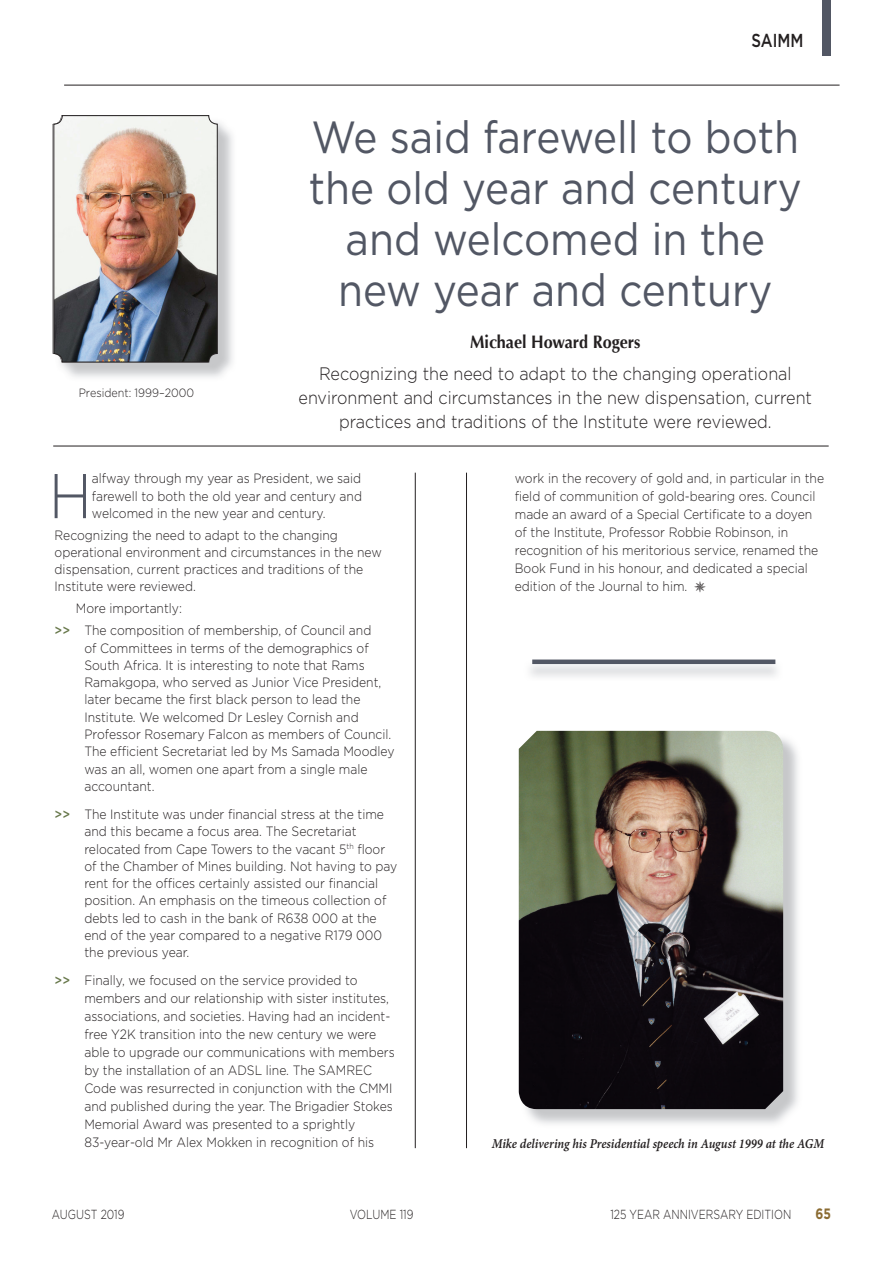
<style>
.page{position:relative;width:894px;height:1265px;background:#fff}
.page>*{position:absolute;margin:0;border:0;box-sizing:border-box;transform-origin:0 0}
.t1{font:300 63px "Gotham";color:#525764;scale:.9 1}
.t2{font:45px/51px "Gotham HTF";color:#525764;text-align:center;scale:.9 1}
.t3{font:500 18.75px "Gotham";color:#231f20;scale:.8 1}
.t4{font:300 18px/24px "Gotham";color:#231f20;text-align:center;scale:.9 1}
.t5{font:700 18px "Optima";color:#231f20;scale:.9 1}
.t6{font:700 15px "Gotham";color:#8b6c33;scale:.8 1}
.t7{font:300 13.5px/17.2px "Gotham";color:#231f20;scale:.9 1}
.t8{font:13.5px "Minion Pro Semibold It Capt";letter-spacing:-.005em;color:#231f20;scale:.9 1}
.t9{font:300 13.2px "Gotham";color:#231f20;scale:.8 1}
.t10{font:300 12px "Gotham";color:#231f20;scale:.9 1}
.s1{font-weight:500;color:#67774a}
</style>
<div class="page">
<hr style="left:64px;top:85px;width:775px;height:1px;background:#231f20">
<div style="left:822px;top:0;width:8px;height:56px;background:#525764"></div>
<hr style="left:466px;top:472px;width:1px;height:675px;background:#231f20">
<hr style="left:415px;top:472px;width:1px;height:675px;background:#231f20">
<hr style="left:53px;top:445px;width:775px;height:1px;background:#231f20">
<img style="left:60px;top:122px;width:173px;height:255px">
<img style="left:56px;top:117px;width:161px;height:245px">
<div style="left:54px;top:115px;width:163px;height:247px;border:1px solid #231f20;border-radius:9px"></div>
<img style="left:526px;top:738px;width:272px;height:386px">
<img style="left:518px;top:730px;width:265px;height:378px">
<div style="left:532px;top:659px;width:243px;height:5px;background:#525764"></div>
<p class="t10" style="left:79px;top:385px;width:130px">President: 1999–2000</p>
<h3 class="t3" style="left:751px;top:28px;width:67px">SAIMM</h3>
<h2 class="t2" style="left:309px;top:111px;width:549px">We said farewell to both the old year and century and welcomed in the new year and century</h2>
<h3 class="t5" style="left:470px;top:331px;width:191px">Michael Howard Rogers</h3>
<h3 class="t4" style="left:298px;top:361px;width:572px">Recognizing the need to adapt to the changing operational environment and circumstances in the new dispensation, current practices and traditions of the Institute were reviewed.</h3>
<h1 class="t1" style="left:49px;top:456px;width:49px">H</h1>
<p class="t7" style="left:92px;top:469px;width:301px;text-align:justify">alfway through my year as President, we said farewell to both the old year and century and welcomed in the new year and century.</p>
<p class="t7" style="left:55px;top:526px;width:365px">Recognizing the need to adapt to the changing operational environment and circumstances in the new dispensation, current practices and traditions of the Institute were reviewed.</p>
<p class="t7" style="left:55px;top:596px;width:353px;line-height:22.2px;text-indent:21px">More importantly:<br><span class="s1">&gt;&gt;</span> The composition of membership, of Council and</p>
<p class="t7" style="left:84px;top:638px;width:346px">of Committees in terms of the demographics of South Africa. It is interesting to note that Rams Ramakgopa, who served as Junior Vice President, later became the first black person to lead the Institute. We welcomed Dr Lesley Cornish and Professor Rosemary Falcon as members of Council.<br>The efficient Secretariat led by Ms Samada Moodley was an all, women one apart from a single male accountant.</p>
<p class="t7" style="left:84px;top:805px;width:349px;text-indent:-30px"><span class="s1">&gt;&gt;</span> The Institute was under financial stress at the time and this became a focus area. The Secretariat relocated from Cape Towers to the vacant 5<sup>th</sup> floor of the Chamber of Mines building. Not having to pay rent for the offices certainly assisted our financial position. An emphasis on the timeous collection of debts led to cash in the bank of R638 000 at the end of the year compared to a negative R179 000 the previous year.</p>
<p class="t7" style="left:84px;top:970px;width:346px;line-height:18px;text-indent:-30px"><span class="s1">&gt;&gt;</span> Finally, we focused on the service provided to members and our relationship with sister institutes, associations, and societies. Having had an incident&shy;free Y2K transition into the new century we were able to upgrade our communications with members by the installation of an ADSL line. The SAMREC Code was resurrected in conjunction with the CMMI and published during the year. The Brigadier Stokes Memorial Award was presented to a sprightly 83-year-old Mr Alex Mokken in recognition of his</p>
<p class="t7" style="left:514px;top:469px;width:345px;line-height:18px">work in the recovery of gold and, in particular in the field of communition of gold-bearing ores. Council made an award of a Special Certificate to a doyen of the Institute, Professor Robbie Robinson, in recognition of his meritorious service, renamed the Book Fund in his honour, and dedicated a special edition of the Journal to him.</p>
<p class="t8" style="left:491px;top:1133px;width:371px">Mike delivering his Presidential speech in August 1999 at the AGM</p>
<p class="t9" style="left:52px;top:1205px;width:92px">AUGUST 2019</p>
<p class="t9" style="left:350px;top:1205px;width:81px">VOLUME 119</p>
<p class="t9" style="left:610px;top:1205px;width:228px">125 YEAR ANNIVERSARY EDITION</p>
<p class="t6" style="left:815px;top:1203px;width:21px">65</p>
</div>
